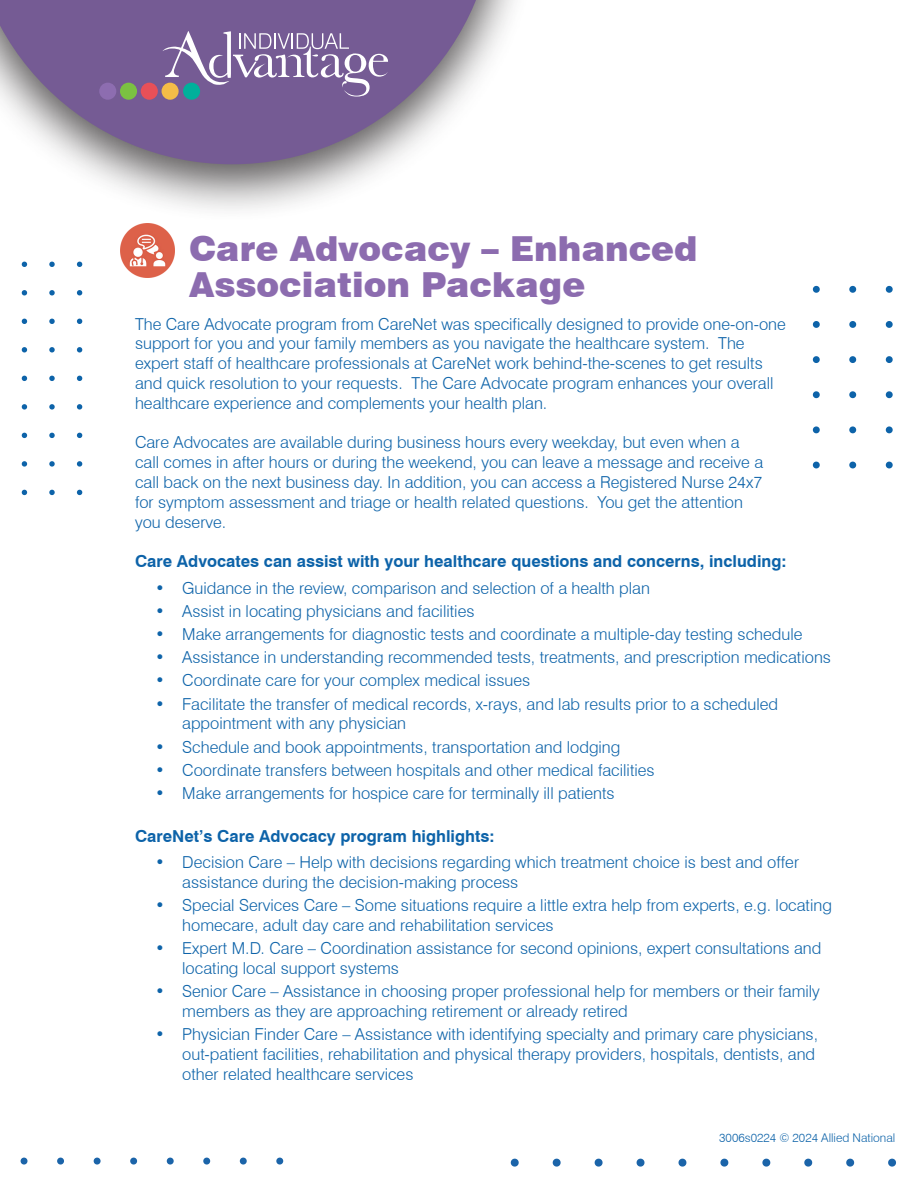
<style>
.page{position:relative;width:918px;height:1188px;background:#fff}
.page>*{position:absolute;margin:0;border:0;box-sizing:border-box;transform-origin:0 0}
.t1{font:900 34.5px/36px "Swiss 721 BT";color:#8c6caf}
.t2{font:300 16.5px/19.8px "Swiss 721 BT";color:#0d63a9}
.t3{font:700 16.5px "Swiss 721 BT";color:#0d63a9}
.t4{font:300 12px "Swiss 721 BT";color:#0d63a9}
</style>
<div class="page">
<svg style="left:77px;top:490px;width:5px;height:5px"></svg>
<svg style="left:77px;top:461px;width:5px;height:6px"></svg>
<svg style="left:77px;top:433px;width:5px;height:5px"></svg>
<svg style="left:77px;top:404px;width:5px;height:6px"></svg>
<svg style="left:77px;top:376px;width:5px;height:5px"></svg>
<svg style="left:77px;top:347px;width:5px;height:6px"></svg>
<svg style="left:77px;top:319px;width:5px;height:5px"></svg>
<svg style="left:77px;top:290px;width:5px;height:5px"></svg>
<svg style="left:77px;top:262px;width:5px;height:5px"></svg>
<svg style="left:49px;top:490px;width:6px;height:5px"></svg>
<svg style="left:49px;top:461px;width:6px;height:6px"></svg>
<svg style="left:49px;top:433px;width:6px;height:5px"></svg>
<svg style="left:49px;top:404px;width:6px;height:6px"></svg>
<svg style="left:49px;top:376px;width:6px;height:5px"></svg>
<svg style="left:49px;top:347px;width:6px;height:5px"></svg>
<svg style="left:49px;top:319px;width:6px;height:5px"></svg>
<svg style="left:49px;top:290px;width:6px;height:5px"></svg>
<svg style="left:49px;top:262px;width:6px;height:5px"></svg>
<svg style="left:22px;top:490px;width:5px;height:5px"></svg>
<svg style="left:22px;top:461px;width:5px;height:6px"></svg>
<svg style="left:22px;top:433px;width:5px;height:5px"></svg>
<svg style="left:22px;top:404px;width:5px;height:6px"></svg>
<svg style="left:22px;top:376px;width:5px;height:5px"></svg>
<svg style="left:22px;top:347px;width:5px;height:5px"></svg>
<svg style="left:22px;top:319px;width:5px;height:5px"></svg>
<svg style="left:22px;top:290px;width:5px;height:5px"></svg>
<svg style="left:22px;top:262px;width:5px;height:5px"></svg>
<svg style="left:813px;top:286px;width:7px;height:7px"></svg>
<svg style="left:849px;top:286px;width:7px;height:7px"></svg>
<svg style="left:886px;top:286px;width:7px;height:7px"></svg>
<svg style="left:813px;top:321px;width:7px;height:7px"></svg>
<svg style="left:849px;top:321px;width:7px;height:7px"></svg>
<svg style="left:886px;top:321px;width:7px;height:7px"></svg>
<svg style="left:813px;top:356px;width:7px;height:7px"></svg>
<svg style="left:849px;top:356px;width:7px;height:7px"></svg>
<svg style="left:886px;top:356px;width:7px;height:7px"></svg>
<svg style="left:813px;top:391px;width:7px;height:7px"></svg>
<svg style="left:849px;top:391px;width:7px;height:7px"></svg>
<svg style="left:886px;top:391px;width:7px;height:7px"></svg>
<svg style="left:813px;top:426px;width:7px;height:7px"></svg>
<svg style="left:849px;top:426px;width:7px;height:7px"></svg>
<svg style="left:886px;top:426px;width:7px;height:7px"></svg>
<svg style="left:813px;top:462px;width:7px;height:6px"></svg>
<svg style="left:849px;top:462px;width:7px;height:6px"></svg>
<svg style="left:886px;top:462px;width:7px;height:6px"></svg>
<svg style="left:20px;top:1157px;width:263px;height:8px"></svg>
<svg style="left:511px;top:1158px;width:385px;height:9px"></svg>
<div style="left:0;top:0;width:540px;height:222px;background:#231f20;opacity:.75"></div>
<svg style="left:0;top:0;width:495px;height:164px;background:#9686a9"></svg>
<svg style="left:99px;top:31px;width:289px;height:69px;background:#88739f"></svg>
<img style="left:120px;top:223px;width:54px;height:54px">
<p class="t1" style="left:189px;top:231px;width:510px">Care Advocacy – Enhanced<br>Association Package</p>
<p class="t2" style="left:135px;top:314px;width:652px">The Care Advocate program from CareNet was specifically designed to provide one-on-one support for you and your family members as you navigate the healthcare system. The expert staff of healthcare professionals at CareNet work behind-the-scenes to get results and quick resolution to your requests. The Care Advocate program enhances your overall healthcare experience and complements your health plan.</p>
<p class="t2" style="left:135px;top:433px;width:630px">Care Advocates are available during business hours every weekday, but even when a call comes in after hours or during the weekend, you can leave a message and receive a call back on the next business day. In addition, you can access a Registered Nurse 24x7 for symptom assessment and triage or health related questions. You get the attention you deserve.</p>
<p class="t3" style="left:135px;top:551px;width:653px">Care Advocates can assist with your healthcare questions and concerns, including:</p>
<p class="t2" style="left:155px;top:578px;width:496px">• Guidance in the review, comparison and selection of a health plan</p>
<p class="t2" style="left:155px;top:601px;width:321px">• Assist in locating physicians and facilities</p>
<p class="t2" style="left:155px;top:624px;width:649px">• Make arrangements for diagnostic tests and coordinate a multiple-day testing schedule</p>
<p class="t2" style="left:155px;top:647px;width:677px">• Assistance in understanding recommended tests, treatments, and prescription medications</p>
<p class="t2" style="left:155px;top:671px;width:377px">• Coordinate care for your complex medical issues</p>
<p class="t2" style="left:182px;top:694px;width:597px;text-indent:-27px">• Facilitate the transfer of medical records, x-rays, and lab results prior to a scheduled appointment with any physician</p>
<p class="t2" style="left:155px;top:737px;width:467px">• Schedule and book appointments, transportation and lodging</p>
<p class="t2" style="left:155px;top:760px;width:501px">• Coordinate transfers between hospitals and other medical facilities</p>
<p class="t2" style="left:155px;top:783px;width:461px">• Make arrangements for hospice care for terminally ill patients</p>
<p class="t3" style="left:135px;top:826px;width:361px">CareNet’s Care Advocacy program highlights:</p>
<p class="t2" style="left:182px;top:853px;width:618px;text-indent:-27px">• Decision Care – Help with decisions regarding which treatment choice is best and offer assistance during the decision-making process</p>
<p class="t2" style="left:182px;top:896px;width:651px;text-indent:-27px">• Special Services Care – Some situations require a little extra help from experts, e.g. locating homecare, adult day care and rehabilitation services</p>
<p class="t2" style="left:182px;top:939px;width:641px;text-indent:-27px">• Expert M.D. Care – Coordination assistance for second opinions, expert consultations and locating local support systems</p>
<p class="t2" style="left:182px;top:981px;width:639px;text-indent:-27px">• Senior Care – Assistance in choosing proper professional help for members or their family members as they are approaching retirement or already retired</p>
<p class="t2" style="left:182px;top:1024px;width:637px;text-indent:-27px">• Physician Finder Care – Assistance with identifying specialty and primary care physicians, out-patient facilities, rehabilitation and physical therapy providers, hospitals, dentists, and other related healthcare services</p>
<p class="t4" style="left:719px;top:1130px;width:178px">3006s0224 © 2024 Allied National</p>
</div>
